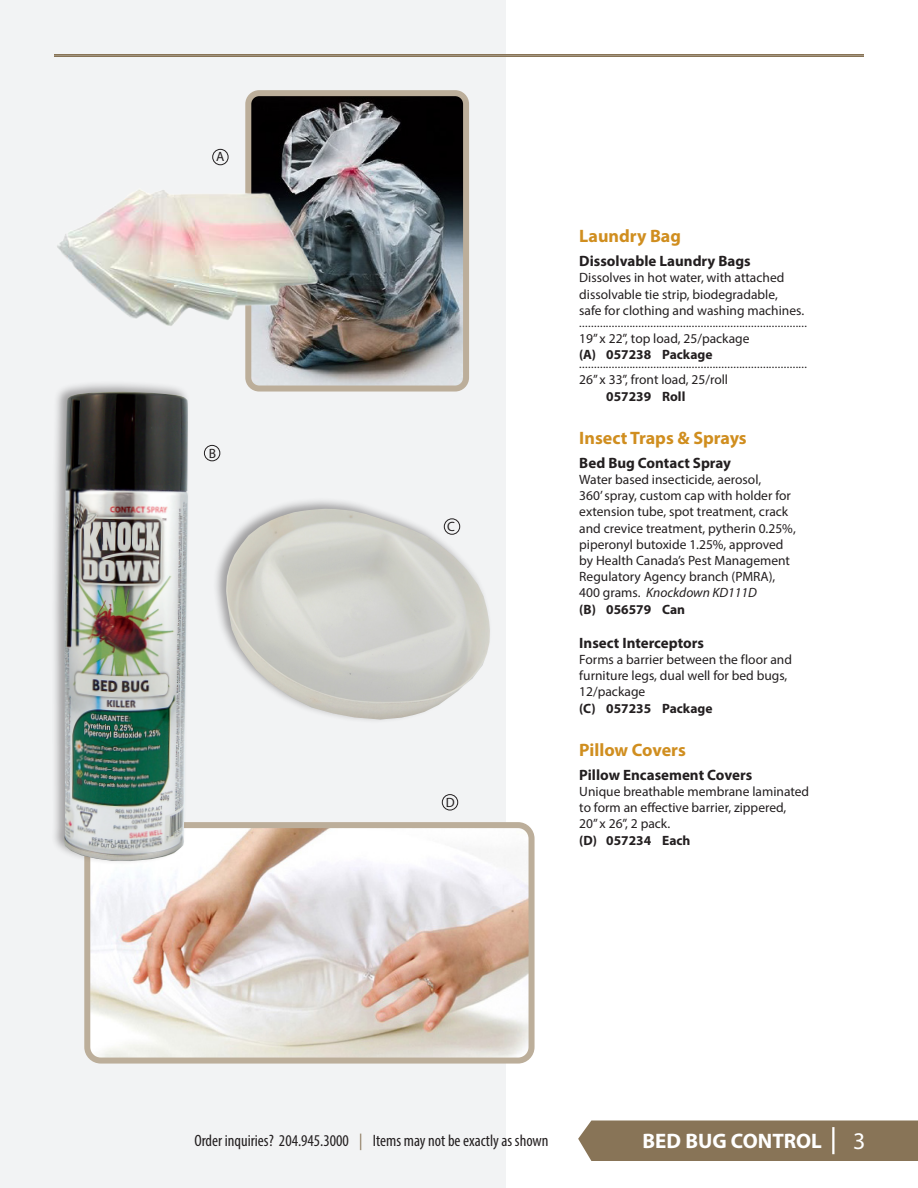
<style>
.page{position:relative;width:918px;height:1188px;background:#fff}
.page>*{position:absolute;margin:0;border:0;box-sizing:border-box;transform-origin:0 0}
.t1{font:24px "Myriad Pro";color:#fff}
.t2{font:700 21px "Myriad Pro";color:#fff}
.t3{font:700 18px "Myriad Pro";color:#d08e1f}
.t4{font:condensed 16.5px "Myriad Pro";color:#231f20}
.t5{font:700 15px "Myriad Pro";color:#231f20}
.t6{font:13.5px/16.2px "Myriad Pro";color:#231f20}
.t7{font:700 13.5px "Myriad Pro";color:#231f20}
.t8{font:italic 13.5px "Myriad Pro";color:#231f20}
.t9{font:12px "Myriad Pro";color:#231f20}
.s1{font-style:normal}
.s2{color:#887457}
</style>
<div class="page">
<div style="left:0;top:0;width:506px;height:1188px;background:#f2f3f4"></div>
<div style="left:204px;top:445px;width:16px;height:16px;border:1px solid #231f20;border-radius:50%"></div>
<div style="left:212px;top:149px;width:17px;height:16px;border:1px solid #231f20;border-radius:50%"></div>
<div style="left:442px;top:794px;width:16px;height:16px;border:1px solid #231f20;border-radius:50%"></div>
<hr style="left:54px;top:56px;width:810px;height:1px;background:#887457">
<div style="left:578px;top:1120px;width:340px;height:41px;background:#887457"></div>
<hr style="left:832px;top:1127px;width:2px;height:27px;background:#fff">
<hr style="left:54px;top:54px;width:810px;height:2px;background:#887457">
<img style="left:252px;top:97px;width:210px;height:288px">
<div style="left:245px;top:90px;width:224px;height:302px;border:6px solid #bcae9a;border-radius:11px"></div>
<div style="left:213px;top:497px;width:279px;height:227px;background:#231f20;opacity:.4"></div>
<img style="left:226px;top:509px;width:264px;height:211px">
<img style="left:91px;top:829px;width:437px;height:228px">
<div style="left:84px;top:822px;width:451px;height:242px;border:6px solid #bcae9a;border-radius:14px"></div>
<div style="left:51px;top:380px;width:140px;height:486px;background:#231f20;opacity:.4"></div>
<img style="left:64px;top:392px;width:124px;height:469px">
<img style="left:57px;top:185px;width:265px;height:146px">
<p class="t6" style="left:216px;top:148px;width:10px">A</p>
<p class="t6" style="left:209px;top:445px;width:9px">B</p>
<p class="t6" style="left:447px;top:518px;width:9px">C</p>
<p class="t6" style="left:446px;top:794px;width:10px">D</p>
<p class="t3" style="left:579px;top:224px;width:103px">Laundry Bag</p>
<p class="t5" style="left:579px;top:251px;width:173px">Dissolvable Laundry Bags</p>
<p class="t6" style="left:579px;top:270px;width:207px">Dissolves in hot water, with attached</p>
<p class="t6" style="left:579px;top:286px;width:200px">dissolvable tie strip, biodegradable,</p>
<p class="t6" style="left:579px;top:302px;width:226px">safe for clothing and washing machines.</p>
<p class="t9" style="left:579px;top:315px;width:229px">.............................................................................</p>
<p class="t6" style="left:579px;top:330px;width:172px">19” x 22”, top load, 25/package</p>
<p class="t7" style="left:579px;top:346px;width:135px">(A) 057238 Package</p>
<p class="t9" style="left:579px;top:357px;width:229px">.............................................................................</p>
<p class="t6" style="left:579px;top:372px;width:150px">26” x 33”, front load, 25/roll</p>
<p class="t7" style="left:606px;top:387px;width:81px">057239 Roll</p>
<p class="t3" style="left:579px;top:426px;width:169px">Insect Traps &amp; Sprays</p>
<p class="t5" style="left:579px;top:453px;width:153px">Bed Bug Contact Spray</p>
<p class="t6" style="left:579px;top:471px;width:183px">Water based insecticide, aerosol,</p>
<p class="t6" style="left:579px;top:487px;width:213px">360’ spray, custom cap with holder for</p>
<p class="t6" style="left:579px;top:504px;width:210px">extension tube, spot treatment, crack</p>
<p class="t6" style="left:579px;top:520px;width:218px">and crevice treatment, pytherin 0.25%, piperonyl butoxide 1.25%, approved</p>
<p class="t6" style="left:579px;top:552px;width:212px">by Health Canada’s Pest Management</p>
<p class="t6" style="left:579px;top:568px;width:198px">Regulatory Agency branch (PMRA),</p>
<p class="t8" style="left:579px;top:584px;width:179px"><span class="s1">400 grams.</span> Knockdown KD111D</p>
<p class="t7" style="left:579px;top:600px;width:107px">(B) 056579 Can</p>
<p class="t5" style="left:579px;top:633px;width:126px">Insect Interceptors</p>
<p class="t6" style="left:579px;top:651px;width:214px">Forms a barrier between the floor and</p>
<p class="t6" style="left:579px;top:667px;width:210px">furniture legs, dual well for bed bugs,</p>
<p class="t6" style="left:579px;top:684px;width:68px">12/package</p>
<p class="t7" style="left:579px;top:699px;width:135px">(C) 057235 Package</p>
<p class="t3" style="left:579px;top:738px;width:108px">Pillow Covers</p>
<p class="t5" style="left:579px;top:765px;width:174px">Pillow Encasement Covers</p>
<p class="t6" style="left:579px;top:783px;width:231px">Unique breathable membrane laminated to form an effective barrier, zippered,</p>
<p class="t6" style="left:579px;top:816px;width:92px">20” x 26”, 2 pack.</p>
<p class="t7" style="left:579px;top:831px;width:113px">(D) 057234 Each</p>
<p class="t4" style="left:194px;top:1131px;width:356px">Order inquiries? 204.945.3000 <span class="s2">|</span> Items may not be exactly as shown</p>
<p class="t2" style="left:643px;top:1127px;width:181px">BED BUG CONTROL</p>
<p class="t1" style="left:853px;top:1126px;width:14px">3</p>
</div>
